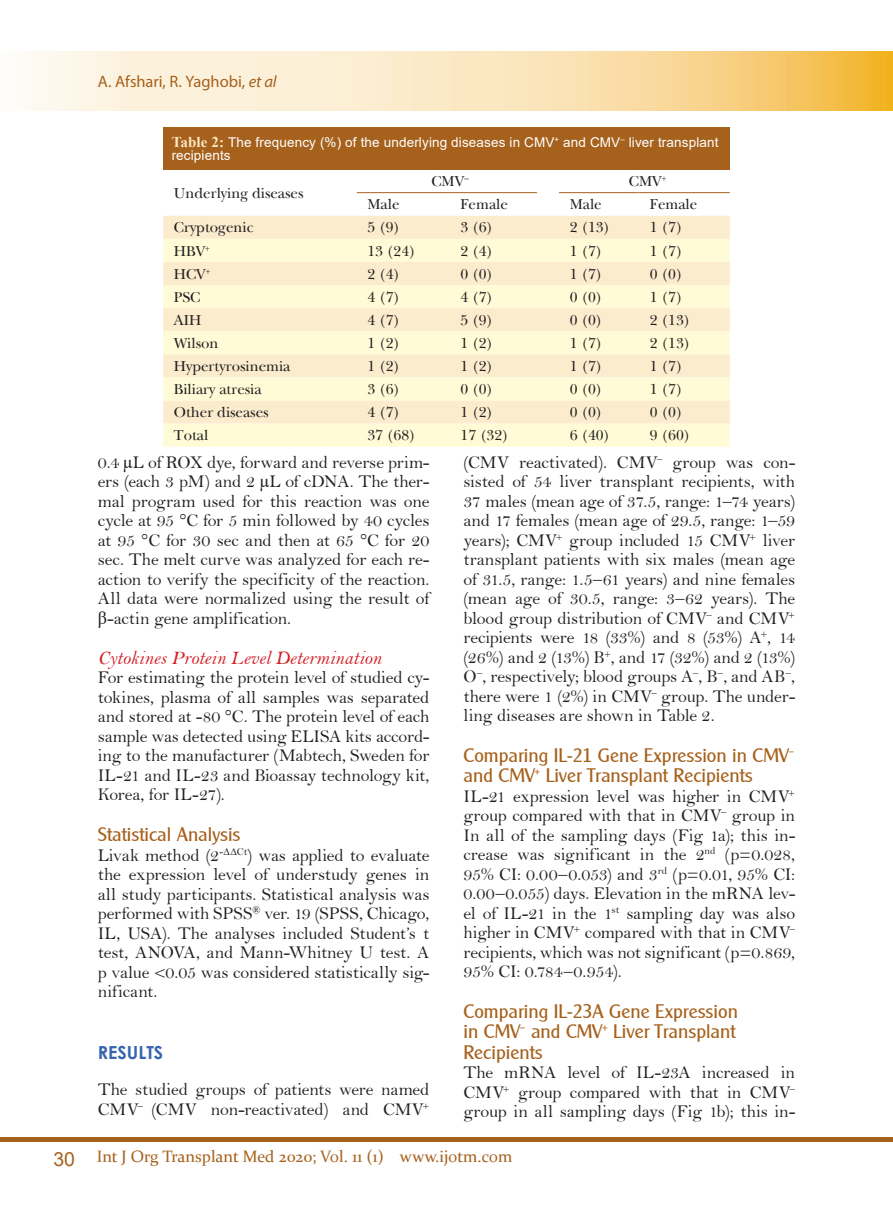
<style>
.page{position:relative;width:893px;height:1212px;background:#fff}
.page>*{position:absolute;margin:0;border:0;box-sizing:border-box;transform-origin:0 0}
.Sub_head{font:19.5px/20.2px "Clearly Gothic";color:#a6611c}
.Sub_Sub_heahing{font:19.5px "Bell MT Italic";color:#d1232a}
.Body{font:18px/19.5px "Bell";letter-spacing:-.01em;color:#231f20;text-align:justify}
.Heading{font:700 18px "Century Gothic";color:#3665b0}
.t1{font:16.5px "Constantia";color:#a6611c}
.Runnig_Author{font:16.5px "Myriad Pro";letter-spacing:-.005em;color:#a6611c}
.Table_Text{font:15px "Baskerville S Si";color:#231f20}
.Table{font:13.5px/13.5px "Arial";letter-spacing:.01em;color:#fff}
.s1{font-style:italic}
.s2{font-family:"Times New Roman";font-weight:700;font-size:15px;color:#fbe8c2}
.s3{font-family:"Times New Roman"}
.s4{font-family:"Arial";font-size:19.5px}
</style>
<div class="page">
<div style="left:0;top:1137px;width:893px;height:5px;background:#a6611c"></div>
<img style="left:29px;top:52px;width:864px;height:59px">
<div style="left:163px;top:127px;width:567px;height:43px;background:#a6611c"></div>
<div style="left:163px;top:216px;width:567px;height:23px;background:#fcecce"></div>
<svg style="left:163px;top:239px;width:567px;height:208px;background:#fdf4d2"></svg>
<hr style="left:559px;top:192px;width:80px;height:1px;background:#a6611c">
<hr style="left:639px;top:192px;width:91px;height:1px;background:#a6611c">
<hr style="left:357px;top:192px;width:93px;height:1px;background:#a6611c">
<hr style="left:450px;top:192px;width:87px;height:1px;background:#a6611c">
<p class="Runnig_Author" style="left:98px;top:72px;width:180px">A. Afshari, R. Yaghobi, <span class="s1">et al</span></p>
<p class="Table" style="left:172px;top:135px;width:548px"><span class="s2">Table 2:</span> The frequency (%) of the underlying diseases in CMV<sup>+</sup> and CMV<sup>–</sup> liver transplant recipients</p>
<p class="Table_Text" style="left:174px;top:184px;width:131px">Underlying diseases</p>
<p class="Table_Text" style="left:431px;top:172px;width:39px">CMV<sup>–</sup></p>
<p class="Table_Text" style="left:629px;top:172px;width:39px">CMV<sup>+</sup></p>
<p class="Table_Text" style="left:367px;top:195px;width:34px">Male</p>
<p class="Table_Text" style="left:461px;top:195px;width:49px">Female</p>
<p class="Table_Text" style="left:570px;top:195px;width:34px">Male</p>
<p class="Table_Text" style="left:650px;top:195px;width:49px">Female</p>
<p class="Table_Text" style="left:174px;top:218px;width:81px">Cryptogenic</p>
<p class="Table_Text" style="left:367px;top:218px;width:34px">5 (9)</p>
<p class="Table_Text" style="left:461px;top:218px;width:34px">3 (6)</p>
<p class="Table_Text" style="left:570px;top:218px;width:42px">2 (13)</p>
<p class="Table_Text" style="left:650px;top:218px;width:34px">1 (7)</p>
<p class="Table_Text" style="left:174px;top:241px;width:38px">HBV<sup>+</sup></p>
<p class="Table_Text" style="left:367px;top:241px;width:50px">13 (24)</p>
<p class="Table_Text" style="left:461px;top:241px;width:34px">2 (4)</p>
<p class="Table_Text" style="left:570px;top:241px;width:34px">1 (7)</p>
<p class="Table_Text" style="left:650px;top:241px;width:34px">1 (7)</p>
<p class="Table_Text" style="left:174px;top:264px;width:38px">HCV<sup>+</sup></p>
<p class="Table_Text" style="left:367px;top:264px;width:34px">2 (4)</p>
<p class="Table_Text" style="left:461px;top:264px;width:34px">0 (0)</p>
<p class="Table_Text" style="left:570px;top:264px;width:34px">1 (7)</p>
<p class="Table_Text" style="left:650px;top:264px;width:34px">0 (0)</p>
<p class="Table_Text" style="left:174px;top:288px;width:28px">PSC</p>
<p class="Table_Text" style="left:367px;top:288px;width:34px">4 (7)</p>
<p class="Table_Text" style="left:461px;top:288px;width:34px">4 (7)</p>
<p class="Table_Text" style="left:570px;top:288px;width:34px">0 (0)</p>
<p class="Table_Text" style="left:650px;top:288px;width:34px">1 (7)</p>
<p class="Table_Text" style="left:174px;top:311px;width:29px">AIH</p>
<p class="Table_Text" style="left:367px;top:311px;width:34px">4 (7)</p>
<p class="Table_Text" style="left:461px;top:311px;width:34px">5 (9)</p>
<p class="Table_Text" style="left:570px;top:311px;width:34px">0 (0)</p>
<p class="Table_Text" style="left:650px;top:311px;width:42px">2 (13)</p>
<p class="Table_Text" style="left:174px;top:334px;width:46px">Wilson</p>
<p class="Table_Text" style="left:367px;top:334px;width:34px">1 (2)</p>
<p class="Table_Text" style="left:461px;top:334px;width:34px">1 (2)</p>
<p class="Table_Text" style="left:570px;top:334px;width:34px">1 (7)</p>
<p class="Table_Text" style="left:650px;top:334px;width:42px">2 (13)</p>
<p class="Table_Text" style="left:174px;top:357px;width:118px">Hypertyrosinemia</p>
<p class="Table_Text" style="left:367px;top:357px;width:34px">1 (2)</p>
<p class="Table_Text" style="left:461px;top:357px;width:34px">1 (2)</p>
<p class="Table_Text" style="left:570px;top:357px;width:34px">1 (7)</p>
<p class="Table_Text" style="left:650px;top:357px;width:34px">1 (7)</p>
<p class="Table_Text" style="left:174px;top:380px;width:89px">Biliary atresia</p>
<p class="Table_Text" style="left:367px;top:380px;width:34px">3 (6)</p>
<p class="Table_Text" style="left:461px;top:380px;width:34px">0 (0)</p>
<p class="Table_Text" style="left:570px;top:380px;width:34px">0 (0)</p>
<p class="Table_Text" style="left:650px;top:380px;width:34px">1 (7)</p>
<p class="Table_Text" style="left:174px;top:403px;width:96px">Other diseases</p>
<p class="Table_Text" style="left:367px;top:403px;width:34px">4 (7)</p>
<p class="Table_Text" style="left:461px;top:403px;width:34px">1 (2)</p>
<p class="Table_Text" style="left:570px;top:403px;width:34px">0 (0)</p>
<p class="Table_Text" style="left:650px;top:403px;width:34px">0 (0)</p>
<p class="Table_Text" style="left:174px;top:426px;width:36px">Total</p>
<p class="Table_Text" style="left:367px;top:426px;width:50px">37 (68)</p>
<p class="Table_Text" style="left:461px;top:426px;width:50px">17 (32)</p>
<p class="Table_Text" style="left:570px;top:426px;width:42px">6 (40)</p>
<p class="Table_Text" style="left:650px;top:426px;width:42px">9 (60)</p>
<p class="Body" style="left:98px;top:452px;width:333px">0.4 µL of ROX dye, forward and reverse prim&shy;ers (each 3 pM) and 2 µL of cDNA. The ther&shy;mal program used for this reaction was one cycle at 95 °C for 5 min followed by 40 cycles at 95 °C for 30 sec and then at 65 °C for 20 sec. The melt curve was analyzed for each re&shy;action to verify the specificity of the reaction.<br>All data were normalized using the result of <span class="s3">β</span>-actin gene amplification.</p>
<p class="Sub_Sub_heahing" style="left:98px;top:646px;width:285px">Cytokines Protein Level Determination</p>
<p class="Body" style="left:98px;top:668px;width:333px">For estimating the protein level of studied cy&shy;tokines, plasma of all samples was separated and stored at -80 °C. The protein level of each sample was detected using ELISA kits accord&shy;ing to the manufacturer (Mabtech, Sweden for IL-21 and IL-23 and Bioassay technology kit, Korea, for IL-27).</p>
<p class="Sub_head" style="left:98px;top:824px;width:144px">Statistical Analysis</p>
<p class="Body" style="left:98px;top:845px;width:333px">Livak method (2<sup>-ΔΔCt</sup>) was applied to evaluate the expression level of understudy genes in all study participants. Statistical analysis was performed with SPSS<sup>®</sup> ver. 19 (SPSS, Chicago, IL, USA). The analyses included Student’s t test, ANOVA, and Mann-Whitney U test. A p value &lt;0.05 was considered statistically sig&shy;nificant.</p>
<p class="Heading" style="left:98px;top:1038px;width:67px">RESULTS</p>
<p class="Body" style="left:98px;top:1080px;width:333px">The studied groups of patients were named<br>CMV<sup>–</sup> (CMV non-reactivated) and CMV<sup>+</sup></p>
<p class="Body" style="left:463px;top:452px;width:333px">(CMV reactivated). CMV<sup>–</sup> group was con&shy;sisted of 54 liver transplant recipients, with 37 males (mean age of 37.5, range: 1–74 years) and 17 females (mean age of 29.5, range: 1–59 years); CMV<sup>+</sup> group included 15 CMV<sup>+</sup> liver transplant patients with six males (mean age of 31.5, range: 1.5–61 years) and nine females (mean age of 30.5, range: 3–62 years). The blood group distribution of CMV<sup>–</sup> and CMV<sup>+ </sup>recipients were 18 (33%) and 8 (53%) A<sup>+</sup>, 14 (26%) and 2 (13%) B<sup>+</sup>, and 17 (32%) and 2 (13%)<br>O<sup>–</sup>, respectively; blood groups A<sup>–</sup>, B<sup>–</sup>, and AB<sup>–</sup>, there were 1 (2%) in CMV<sup>–</sup> group. The under&shy;ling diseases are shown in Table 2.</p>
<p class="Sub_head" style="left:463px;top:745px;width:332px">Comparing IL-21 Gene Expression in CMV<sup>– </sup>and CMV<sup>+</sup> Liver Transplant Recipients</p>
<p class="Body" style="left:463px;top:786px;width:333px">IL-21 expression level was higher in CMV<sup>+ </sup>group compared with that in CMV<sup>–</sup> group in In all of the sampling days (Fig 1a); this in&shy;crease was significant in the 2<sup>nd</sup> (p=0.028, 95% CI: 0.00–0.053) and 3<sup>rd</sup> (p=0.01, 95% CI:<br>0.00–0.055) days. Elevation in the mRNA lev&shy;el of IL-21 in the 1<sup>st</sup> sampling day was also higher in CMV<sup>+</sup> compared with that in CMV<sup>– </sup>recipients, which was not significant (p=0.869, 95% CI: 0.784–0.954).</p>
<p class="Sub_head" style="left:463px;top:1001px;width:276px">Comparing IL-23A Gene Expression in CMV<sup>–</sup> and CMV<sup>+</sup> Liver Transplant<br>Recipients</p>
<p class="Body" style="left:463px;top:1062px;width:333px">The mRNA level of IL-23A increased in CMV<sup>+</sup> group compared with that in CMV<sup>– </sup>group in all sampling days (Fig 1b); this in-</p>
<p class="t1" style="left:53px;top:1145px;width:460px"><span class="s4">30</span> Int J Org Transplant Med 2020; Vol. 11 (1) www.ijotm.com</p>
</div>
